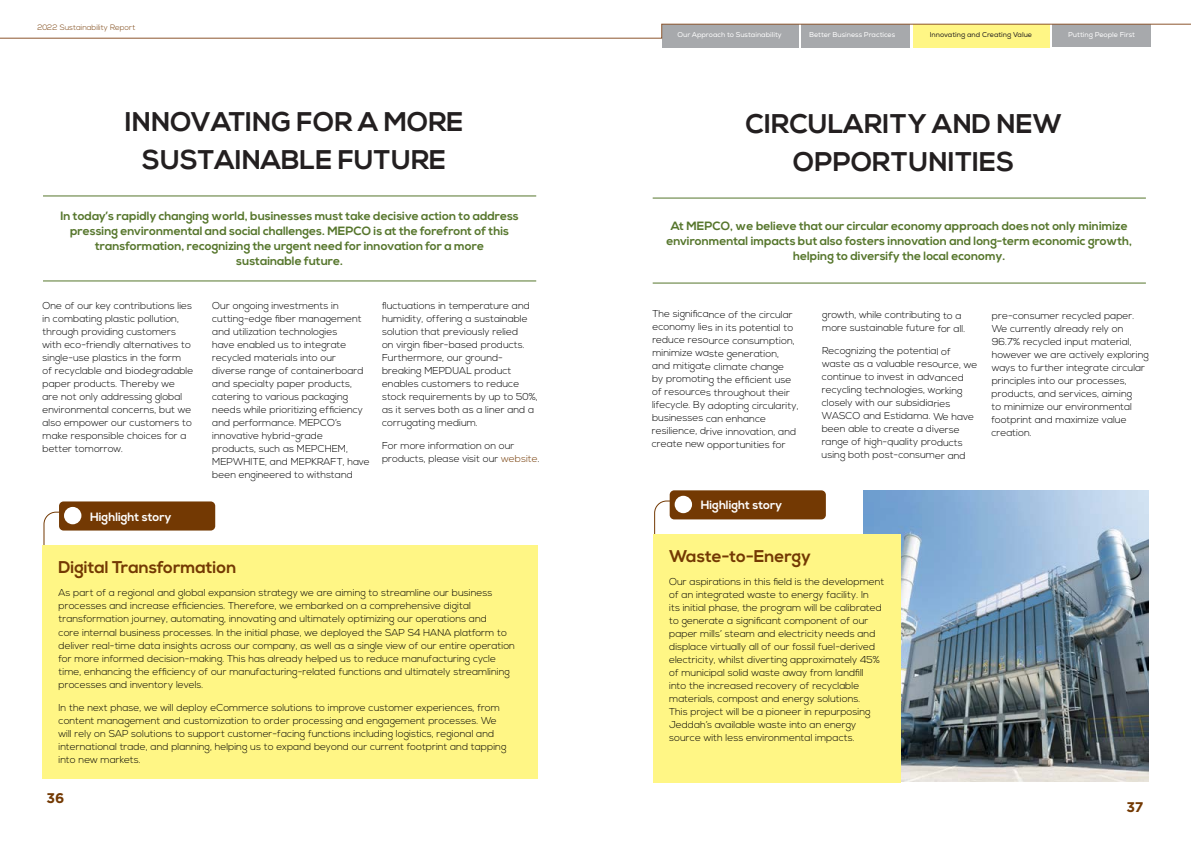
<style>
.page{position:relative;width:1191px;height:842px;background:#fff}
.page>*{position:absolute;margin:0;border:0;box-sizing:border-box;transform-origin:0 0}
.t1{font:700 27px/37.3px "Nexa";color:#231f20;text-align:center}
.t2{font:700 17px "Nexa";color:#733903}
.t3{font:700 14px "Gotham";color:#733903}
.t4{font:700 12px/15px "Nexa";color:#56762c;text-align:center}
.t5{font:700 12px "Nexa";color:#fff}
.t6{font:300 10px/13px "Nexa";color:#000}
.t7{font:300 7.8px "Nexa";color:#733903}
.t8{font:7px "Nexa";color:#fff}
.t9{font:7px "Nexa";color:#231f20}
.s1{color:#733903}
</style>
<div class="page">
<div style="left:662px;top:24px;width:136px;height:24px;background:#a7a9ac"></div>
<div style="left:801px;top:24px;width:109px;height:23px;background:#a7a9ac"></div>
<div style="left:913px;top:24px;width:136px;height:23px;background:#fff685"></div>
<div style="left:1052px;top:24px;width:99px;height:23px;background:#a7a9ac"></div>
<svg style="left:0;top:24px;width:1191px;height:15px"></svg>
<svg style="left:43px;top:511px;width:111px;height:34px"></svg>
<hr style="left:43px;top:195px;width:493px;height:1px;background:#56762c">
<hr style="left:43px;top:280px;width:493px;height:1px;background:#56762c">
<div style="left:43px;top:545px;width:495px;height:233px;background:#fff685"></div>
<div style="left:59px;top:501px;width:156px;height:29px;background:#733903;border-radius:4px"></div>
<div style="left:64px;top:507px;width:17px;height:17px;background:#fff;border-radius:50%"></div>
<img style="left:863px;top:491px;width:285px;height:291px">
<hr style="left:652px;top:198px;width:493px;height:1px;background:#56762c">
<hr style="left:652px;top:283px;width:493px;height:1px;background:#56762c">
<svg style="left:654px;top:500px;width:110px;height:34px"></svg>
<div style="left:653px;top:534px;width:247px;height:248px;background:#fff685"></div>
<div style="left:669px;top:490px;width:157px;height:29px;background:#733903;border-radius:4px"></div>
<div style="left:674px;top:496px;width:18px;height:17px;background:#fff;border-radius:50%"></div>
<p class="t7" style="left:37px;top:23px;width:100px">2022 Sustainability Report</p>
<h1 class="t1" style="left:125px;top:104px;width:340px">INNOVATING FOR A MORE<br>SUSTAINABLE FUTURE</h1>
<p class="t4" style="left:60px;top:209px;width:460px">In today’s rapidly changing world, businesses must take decisive action to address pressing environmental and social challenges. MEPCO is at the forefront of this transformation, recognizing the urgent need for innovation for a more<br>sustainable future.</p>
<p class="t6" style="left:43px;top:300px;width:152px">One of our key contributions lies in combating plastic pollution, through providing customers with eco-friendly alternatives to single-use plastics in the form of recyclable and biodegradable paper products. Thereby we are not only addressing global environmental concerns, but we also empower our customers to make responsible choices for a better tomorrow.</p>
<p class="t6" style="left:212px;top:300px;width:159px">Our ongoing investments in cutting-edge fiber management and utilization technologies<br>have enabled us to integrate recycled materials into our diverse range of containerboard and specialty paper products, catering to various packaging needs while prioritizing efficiency and performance. MEPCO’s innovative hybrid-grade<br>products, such as MEPCHEM,<br>MEPWHITE, and MEPKRAFT, have been engineered to withstand</p>
<p class="t6" style="left:382px;top:300px;width:157px">fluctuations in temperature and humidity, offering a sustainable solution that previously relied<br>on virgin fiber-based products.<br>Furthermore, our ground&shy;breaking MEPDUAL product enables customers to reduce stock requirements by up to 50%, as it serves both as a liner and a corrugating medium.</p>
<p class="t6" style="left:382px;top:440px;width:159px">For more information on our products, please visit our <span class="s1">website</span>.</p>
<p class="t5" style="left:90px;top:509px;width:83px">Highlight story</p>
<h2 class="t2" style="left:59px;top:558px;width:179px">Digital Transformation</h2>
<p class="t6" style="left:59px;top:587px;width:458px">As part of a regional and global expansion strategy we are aiming to streamline our business processes and increase efficiencies. Therefore, we embarked on a comprehensive digital transformation journey, automating, innovating and ultimately optimizing our operations and<br>core internal business processes. In the initial phase, we deployed the SAP S4 HANA platform to deliver real-time data insights across our company, as well as a single view of our entire operation for more informed decision-making. This has already helped us to reduce manufacturing cycle time, enhancing the efficiency of our manufacturing-related functions and ultimately streamlining processes and inventory levels.</p>
<p class="t6" style="left:59px;top:701px;width:449px">In the next phase, we will deploy eCommerce solutions to improve customer experiences, from content management and customization to order processing and engagement processes. We will rely on SAP solutions to support customer-facing functions including logistics, regional and international trade, and planning, helping us to expand beyond our current footprint and tapping into new markets.</p>
<h3 class="t3" style="left:47px;top:790px;width:19px">36</h3>
<p class="t8" style="left:677px;top:31px;width:106px">Our Approach to Sustainability</p>
<p class="t8" style="left:809px;top:31px;width:87px">Better Business Practices</p>
<p class="t9" style="left:929px;top:31px;width:104px">Innovating and Creating Value</p>
<p class="t8" style="left:1068px;top:31px;width:68px">Putting People First</p>
<h1 class="t1" style="left:745px;top:107px;width:318px">CIRCULARITY AND NEW<br>OPPORTUNITIES</h1>
<p class="t4" style="left:666px;top:219px;width:467px">At MEPCO, we believe that our circular economy approach does not only minimize environmental impacts but also fosters innovation and long-term economic growth, helping to diversify the local economy.</p>
<p class="t6" style="left:652px;top:308px;width:148px">The significance of the circular economy lies in its potential to reduce resource consumption, minimize waste generation, and mitigate climate change<br>by promoting the efficient use of resources throughout their lifecycle. By adopting circularity, businesses can enhance resilience, drive innovation, and create new opportunities for</p>
<p class="t6" style="left:822px;top:309px;width:145px">growth, while contributing to a more sustainable future for all.</p>
<p class="t6" style="left:821px;top:345px;width:157px">Recognizing the potential of waste as a valuable resource, we continue to invest in advanced recycling technologies, working closely with our subsidiaries<br>WASCO and Estidama. We have been able to create a diverse range of high-quality products using both post-consumer and</p>
<p class="t6" style="left:991px;top:310px;width:159px">pre-consumer recycled paper.<br>We currently already rely on<br>96.7% recycled input material, however we are actively exploring ways to further integrate circular principles into our processes, products, and services, aiming<br>to minimize our environmental footprint and maximize value creation.</p>
<p class="t5" style="left:700px;top:498px;width:83px">Highlight story</p>
<h2 class="t2" style="left:669px;top:547px;width:143px">Waste-to-Energy</h2>
<p class="t6" style="left:669px;top:576px;width:217px">Our aspirations in this field is the development of an integrated waste to energy facility. In<br>its initial phase, the program will be calibrated to generate a significant component of our paper mills’ steam and electricity needs and displace virtually all of our fossil fuel-derived electricity, whilst diverting approximately 45% of municipal solid waste away from landfill<br>into the increased recovery of recyclable materials, compost and energy solutions.<br>This project will be a pioneer in repurposing Jeddah’s available waste into an energy source with less environmental impacts.</p>
<h3 class="t3" style="left:1126px;top:799px;width:19px">37</h3>
</div>
